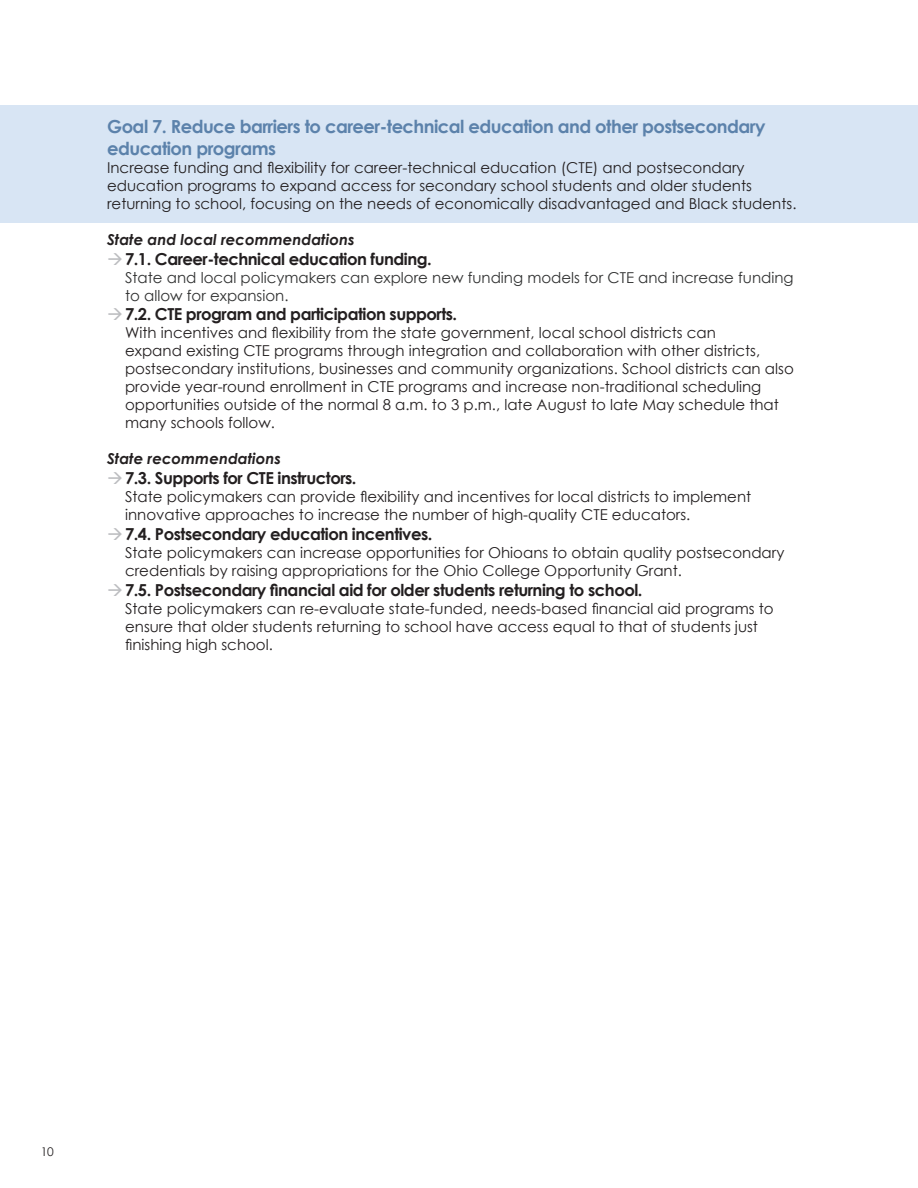
<style>
.page{position:relative;width:918px;height:1188px;background:#fff}
.page>*{position:absolute;margin:0;border:0;box-sizing:border-box;transform-origin:0 0}
.t1{font:700 18px/21.6px "Century Gothic";letter-spacing:-.03em;color:#5c82ab}
.t2{font:700 16.5px "Century Gothic";letter-spacing:-.03em;color:#231f20}
.t3{font:15px/18px "Century Gothic";color:#231f20}
.t4{font:15px/18px "Century Gothic";color:#313232}
.t5{font:italic 700 15px "Century Gothic";color:#231f20}
.t6{font:12px "Century Gothic";color:#231f20}
</style>
<div class="page">
<div style="left:0;top:105px;width:918px;height:117px;background:#d8e5f4"></div>
<hr style="left:917px;top:853px;width:1px;height:70px;background:#d8e5f4">
<hr style="left:917px;top:517px;width:1px;height:70px;background:#d8e5f4">
<p class="t1" style="left:107px;top:115px;width:660px">Goal 7. Reduce barriers to career-technical education and other postsecondary education programs</p>
<p class="t3" style="left:107px;top:158px;width:691px">Increase funding and flexibility for career-technical education (CTE) and postsecondary education programs to expand access for secondary school students and older students returning to school, focusing on the needs of economically disadvantaged and Black students.</p>
<p class="t5" style="left:107px;top:228px;width:249px">State and local recommendations</p>
<p class="t2" style="left:125px;top:246px;width:308px">7.1. Career-technical education funding.</p>
<p class="t4" style="left:125px;top:268px;width:670px">State and local policymakers can explore new funding models for CTE and increase funding to allow for expansion.</p>
<p class="t2" style="left:125px;top:302px;width:334px">7.2. CTE program and participation supports.</p>
<p class="t3" style="left:125px;top:324px;width:670px">With incentives and flexibility from the state government, local school districts can<br>expand existing CTE programs through integration and collaboration with other districts, postsecondary institutions, businesses and community organizations. School districts can also provide year-round enrollment in CTE programs and increase non-traditional scheduling opportunities outside of the normal 8 a.m. to 3 p.m., late August to late May schedule that many schools follow.</p>
<p class="t5" style="left:107px;top:448px;width:175px">State recommendations</p>
<p class="t2" style="left:125px;top:466px;width:233px">7.3. Supports for CTE instructors.</p>
<p class="t3" style="left:125px;top:488px;width:628px">State policymakers can provide flexibility and incentives for local districts to implement innovative approaches to increase the number of high-quality CTE educators.</p>
<p class="t2" style="left:125px;top:521px;width:309px">7.4. Postsecondary education incentives.</p>
<p class="t3" style="left:125px;top:543px;width:661px">State policymakers can increase opportunities for Ohioans to obtain quality postsecondary credentials by raising appropriations for the Ohio College Opportunity Grant.</p>
<p class="t2" style="left:125px;top:577px;width:519px">7.5. Postsecondary financial aid for older students returning to school.</p>
<p class="t3" style="left:125px;top:599px;width:650px">State policymakers can re-evaluate state-funded, needs-based financial aid programs to ensure that older students returning to school have access equal to that of students just finishing high school.</p>
<p class="t6" style="left:41px;top:1144px;width:15px">10</p>
</div>
